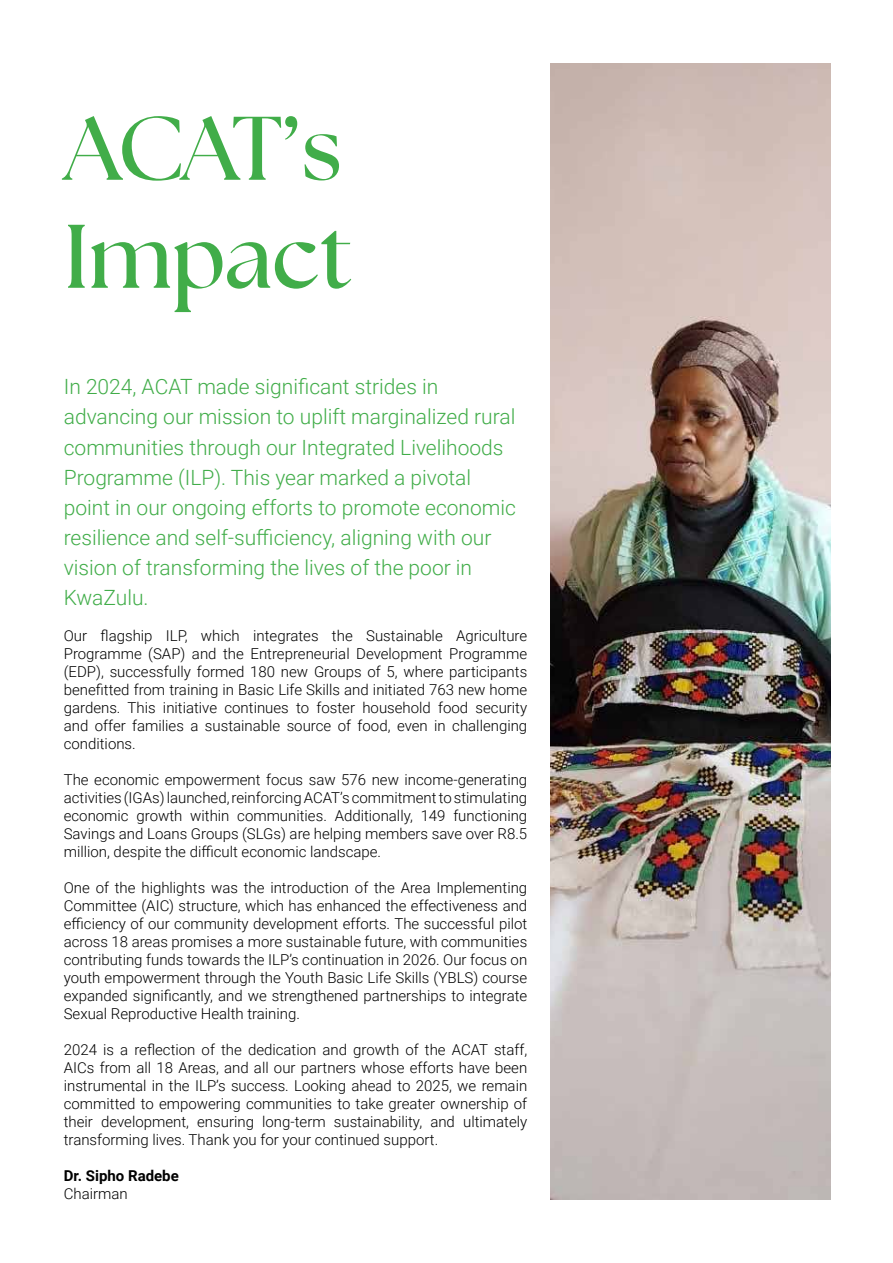
<style>
.page{position:relative;width:893px;height:1263px;background:#fff}
.page>*{position:absolute;margin:0;border:0;box-sizing:border-box;transform-origin:0 0}
.t1{font:700 90px/108px "The Seasons";letter-spacing:-.01em;color:#41ad49}
.t2{font:300 21px/30px "Roboto";color:#41ad49}
.t3{font:300 15px/18px "Roboto";color:#000;text-align:justify}
.t4{font:700 15px "Roboto";color:#000}
</style>
<div class="page">
<img style="left:550px;top:64px;width:281px;height:1135px">
<h1 class="t1" style="left:64px;top:93px;width:289px">ACAT’s<br>Impact</h1>
<p class="t2" style="left:64px;top:371px;width:454px">In 2024, ACAT made significant strides in advancing our mission to uplift marginalized rural communities through our Integrated Livelihoods Programme (ILP). This year marked a pivotal point in our ongoing efforts to promote economic resilience and self-sufficiency, aligning with our vision of transforming the lives of the poor in KwaZulu.</p>
<p class="t3" style="left:64px;top:626px;width:465px">Our flagship ILP, which integrates the Sustainable Agriculture Programme (SAP) and the Entrepreneurial Development Programme (EDP), successfully formed 180 new Groups of 5, where participants benefitted from training in Basic Life Skills and initiated 763 new home gardens. This initiative continues to foster household food security and offer families a sustainable source of food, even in challenging conditions.</p>
<p class="t3" style="left:64px;top:770px;width:465px">The economic empowerment focus saw 576 new income-generating activities (IGAs) launched, reinforcing ACAT’s commitment to stimulating economic growth within communities. Additionally, 149 functioning Savings and Loans Groups (SLGs) are helping members save over R8.5 million, despite the difficult economic landscape.</p>
<p class="t3" style="left:64px;top:878px;width:465px">One of the highlights was the introduction of the Area Implementing Committee (AIC) structure, which has enhanced the effectiveness and efficiency of our community development efforts. The successful pilot across 18 areas promises a more sustainable future, with communities contributing funds towards the ILP’s continuation in 2026. Our focus on youth empowerment through the Youth Basic Life Skills (YBLS) course expanded significantly, and we strengthened partnerships to integrate Sexual Reproductive Health training.</p>
<p class="t3" style="left:64px;top:1040px;width:465px">2024 is a reflection of the dedication and growth of the ACAT staff, AICs from all 18 Areas, and all our partners whose efforts have been instrumental in the ILP’s success. Looking ahead to 2025, we remain committed to empowering communities to take greater ownership of their development, ensuring long-term sustainability, and ultimately transforming lives. Thank you for your continued support.</p>
<p class="t4" style="left:64px;top:1165px;width:117px">Dr. Sipho Radebe</p>
<p class="t3" style="left:64px;top:1184px;width:65px">Chairman</p>
</div>
